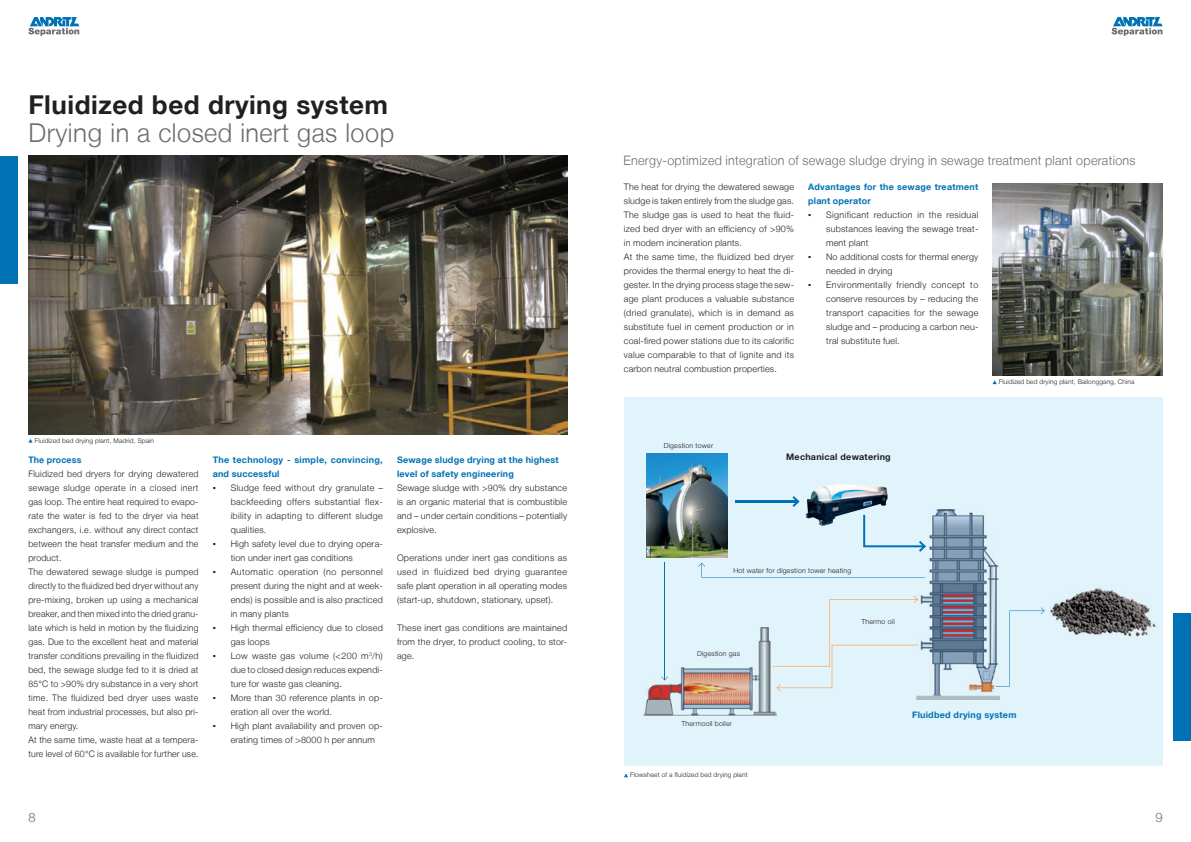
<style>
.page{position:relative;width:1191px;height:842px;background:#fff}
.page>*{position:absolute;margin:0;border:0;box-sizing:border-box;transform-origin:0 0}
.t1{font:300 26px "Helvetica Neue LT";letter-spacing:.02em;color:#6c6d70}
.t2{font:700 26px "Helvetica Neue LT";letter-spacing:.02em;color:#231f20}
.t3{font:300 13px "Helvetica Neue LT";letter-spacing:.025em;color:#6c6d70;scale:.96 1}
.t4{font:300 13px "Helvetica Neue LT";letter-spacing:.025em;color:#6c6d70}
.bullet_list{font:300 9px/14px "Helvetica Neue LT";letter-spacing:.025em;color:#231f20;text-align:justify}
.bullet_list-2{font:700 9px/14px "Helvetica Neue LT";letter-spacing:.025em;color:#0072b4}
.t5{font:700 9px "Helvetica Neue LT";letter-spacing:.025em;color:#231f20}
.t6{font:300 7px "Helvetica Neue LT";letter-spacing:.025em;color:#231f20}
.t7{font:300 6.5px "Helvetica Neue LT";letter-spacing:.02em;color:#231f20}
.s1{font-family:"Arial";font-weight:400}
</style>
<div class="page">
<svg style="left:1111px;top:17px;width:51px;height:19px"></svg>
<svg style="left:28px;top:17px;width:51px;height:19px"></svg>
<div style="left:0;top:156px;width:17px;height:127px;background:#0072b4"></div>
<div style="left:1174px;top:613px;width:17px;height:127px;background:#0072b4"></div>
<img style="left:28px;top:156px;width:539px;height:278px">
<div style="left:624px;top:397px;width:538px;height:369px;background:#e1f4fc"></div>
<img style="left:916px;top:510px;width:83px;height:190px">
<img style="left:644px;top:628px;width:132px;height:88px">
<img style="left:805px;top:484px;width:82px;height:42px">
<img style="left:647px;top:454px;width:80px;height:104px">
<hr style="left:664px;top:563px;width:1px;height:117px;background:#0072b4">
<svg style="left:661px;top:676px;width:7px;height:4px"></svg>
<svg style="left:698px;top:563px;width:227px;height:15px"></svg>
<svg style="left:996px;top:607px;width:48px;height:80px"></svg>
<svg style="left:772px;top:596px;width:146px;height:95px"></svg>
<hr style="left:735px;top:500px;width:63px;height:2px;background:#0072b4">
<svg style="left:792px;top:496px;width:7px;height:11px"></svg>
<svg style="left:863px;top:515px;width:63px;height:37px"></svg>
<img style="left:1050px;top:588px;width:106px;height:49px">
<img style="left:992px;top:184px;width:170px;height:191px">
<svg style="left:28px;top:439px;width:5px;height:4px"></svg>
<svg style="left:624px;top:773px;width:4px;height:4px"></svg>
<p class="t2" style="left:28px;top:88px;width:361px">Fluidized bed drying system</p>
<p class="t1" style="left:28px;top:117px;width:367px">Drying in a closed inert gas loop</p>
<p class="t7" style="left:35px;top:436px;width:121px">Fluidized bed drying plant, Madrid, Spain</p>
<p class="bullet_list-2" style="left:28px;top:453px;width:55px">The process</p>
<p class="bullet_list" style="left:28px;top:467px;width:172px">Fluidized bed dryers for drying dewatered sewage sludge operate in a closed inert gas loop. The entire heat required to evapo&shy;rate the water is fed to the dryer via heat exchangers, i.e. without any direct contact between the heat transfer medium and the product.</p>
<p class="bullet_list" style="left:28px;top:565px;width:172px">The dewatered sewage sludge is pumped directly to the fluidized bed dryer without any pre-mixing, broken up using a mechanical breaker, and then mixed into the dried granu&shy;late which is held in motion by the fluidizing gas. Due to the excellent heat and material transfer conditions prevailing in the fluidized bed, the sewage sludge fed to it is dried at 85°C to &gt;90% dry substance in a very short time. The fluidized bed dryer uses waste heat from industrial processes, but also pri&shy;mary energy.</p>
<p class="bullet_list" style="left:28px;top:733px;width:172px">At the same time, waste heat at a tempera&shy;ture level of 60°C is available for further use.</p>
<p class="bullet_list-2" style="left:213px;top:453px;width:172px">The technology - simple, convincing, and successful</p>
<p class="bullet_list" style="left:231px;top:481px;width:154px;text-indent:-18px"><span class="s1">▪</span> Sludge feed without dry granulate – backfeeding offers substantial flex&shy;ibility in adapting to different sludge qualities.</p>
<p class="bullet_list" style="left:231px;top:537px;width:154px;text-indent:-18px"><span class="s1">▪</span> High safety level due to drying opera&shy;tion under inert gas conditions</p>
<p class="bullet_list" style="left:231px;top:565px;width:154px;text-indent:-18px"><span class="s1">▪</span> Automatic operation (no personnel present during the night and at week&shy;ends) is possible and is also practiced in many plants</p>
<p class="bullet_list" style="left:231px;top:621px;width:154px;text-indent:-18px"><span class="s1">▪</span> High thermal efficiency due to closed gas loops</p>
<p class="bullet_list" style="left:231px;top:649px;width:154px;text-indent:-18px"><span class="s1">▪</span> Low waste gas volume (&lt;200 m<sup>3</sup>/h) due to closed design reduces expendi&shy;ture for waste gas cleaning.</p>
<p class="bullet_list" style="left:231px;top:691px;width:154px;text-indent:-18px"><span class="s1">▪</span> More than 30 reference plants in op&shy;eration all over the world.</p>
<p class="bullet_list" style="left:231px;top:719px;width:154px;text-indent:-18px"><span class="s1">▪</span> High plant availability and proven op&shy;erating times of &gt;8000 h per annum</p>
<p class="bullet_list-2" style="left:397px;top:453px;width:163px">Sewage sludge drying at the highest level of safety engineering</p>
<p class="bullet_list" style="left:397px;top:481px;width:172px">Sewage sludge with &gt;90% dry substance is an organic material that is combustible and – under certain conditions – potentially explosive.</p>
<p class="bullet_list" style="left:397px;top:551px;width:172px">Operations under inert gas conditions as used in fluidized bed drying guarantee safe plant operation in all operating modes (start-up, shutdown, stationary, upset).</p>
<p class="bullet_list" style="left:397px;top:621px;width:172px">These inert gas conditions are maintained from the dryer, to product cooling, to stor&shy;age.</p>
<p class="t3" style="left:623px;top:153px;width:535px">Energy-optimized integration of sewage sludge drying in sewage treatment plant operations</p>
<p class="bullet_list" style="left:624px;top:180px;width:172px">The heat for drying the dewatered sewage sludge is taken entirely from the sludge gas.<br>The sludge gas is used to heat the fluid&shy;ized bed dryer with an efficiency of &gt;90% in modern incineration plants.</p>
<p class="bullet_list" style="left:624px;top:250px;width:172px">At the same time, the fluidized bed dryer provides the thermal energy to heat the di&shy;gester. In the drying process stage the sew&shy;age plant produces a valuable substance (dried granulate), which is in demand as substitute fuel in cement production or in coal-fired power stations due to its calorific value comparable to that of lignite and its carbon neutral combustion properties.</p>
<p class="bullet_list-2" style="left:808px;top:180px;width:171px">Advantages for the sewage treatment plant operator</p>
<p class="bullet_list" style="left:826px;top:208px;width:154px;text-indent:-18px"><span class="s1">▪</span> Significant reduction in the residual substances leaving the sewage treat&shy;ment plant</p>
<p class="bullet_list" style="left:826px;top:250px;width:154px;text-indent:-18px"><span class="s1">▪</span> No additional costs for thermal energy needed in drying</p>
<p class="bullet_list" style="left:826px;top:278px;width:154px;text-indent:-18px"><span class="s1">▪</span> Environmentally friendly concept to conserve resources by – reducing the transport capacities for the sewage sludge and – producing a carbon neu&shy;tral substitute fuel.</p>
<p class="t6" style="left:664px;top:441px;width:51px">Digestion tower</p>
<p class="t5" style="left:786px;top:451px;width:106px">Mechanical dewatering</p>
<p class="t7" style="left:999px;top:378px;width:137px">Fluidized bed drying plant, Bailonggang, China</p>
<p class="t6" style="left:733px;top:566px;width:119px">Hot water for digestion tower heating</p>
<p class="t6" style="left:697px;top:649px;width:44px">Digestion gas</p>
<p class="t6" style="left:861px;top:617px;width:35px">Thermo oil</p>
<p class="t6" style="left:681px;top:719px;width:52px">Thermooil boiler</p>
<p class="t7" style="left:630px;top:771px;width:119px">Flowsheet of a fluidized bed drying plant</p>
<p class="bullet_list-2" style="left:912px;top:708px;width:106px">Fluidbed drying system</p>
<h2 class="t4" style="left:28px;top:809px;width:9px">8</h2>
<h2 class="t4" style="left:1155px;top:809px;width:9px">9</h2>
</div>
